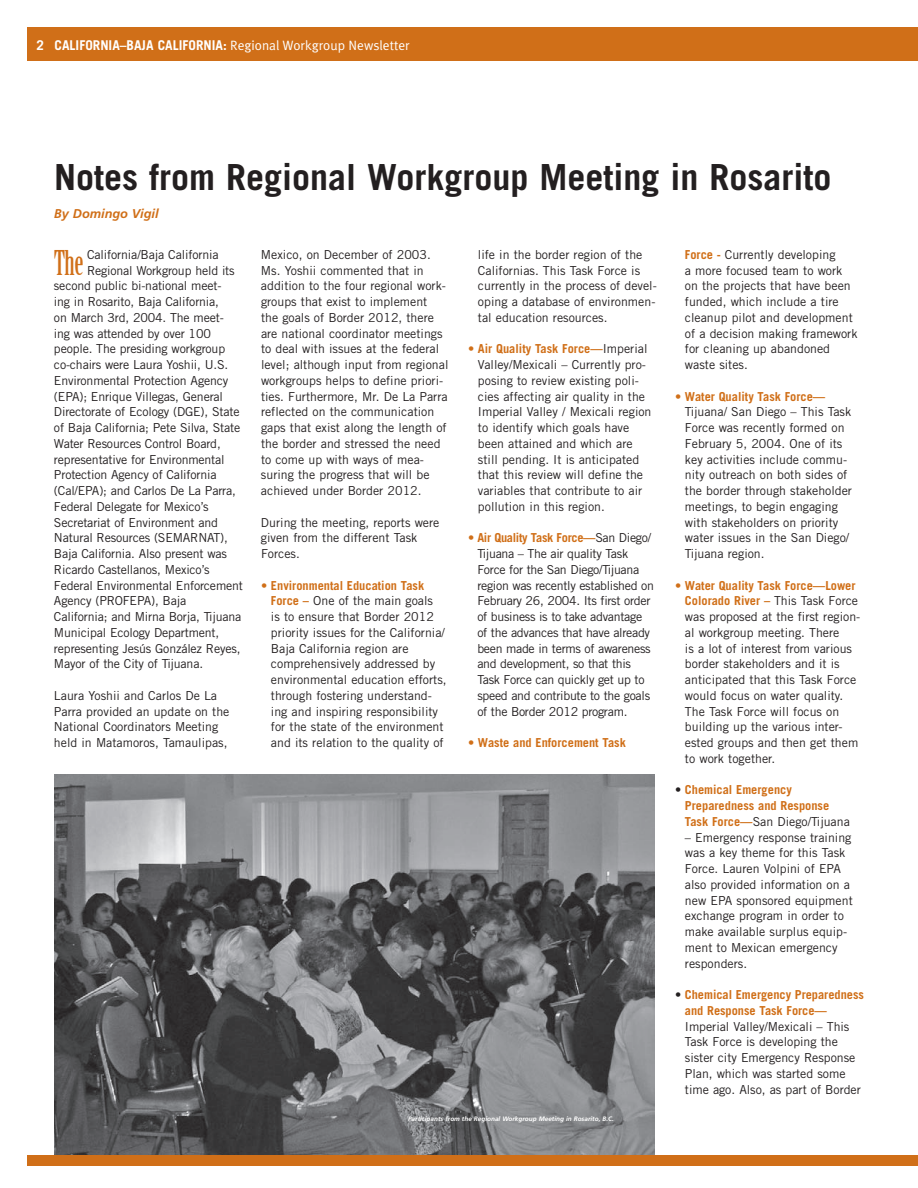
<style>
.page{position:relative;width:918px;height:1188px;background:#fff}
.page>*{position:absolute;margin:0;border:0;box-sizing:border-box;transform-origin:0 0}
.t1{font:700 36px "Trade Gothic";color:#231f20}
.t2{font:33.3px "Birch";color:#d06f18}
.t3{font:700 13.5px "Trade Gothic";color:#fff}
.t4{font:italic 700 12.75px "Frutiger";color:#d06f18}
.t5{font:12.3px/15.8px "Trade Gothic";color:#231f20}
.t6{font:12.3px/15.8px "Trade Gothic";letter-spacing:-.025em;color:#231f20}
.t7{font:700 12.3px/15.8px "Trade Gothic";color:#d06f18}
.t8{font:italic 700 6.45px "Frutiger";color:#fff}
.s1{font-family:"Meta Plus Normal";font-weight:400}
.s2{font-weight:700;color:#d06f18}
.s3{font-weight:400;color:#231f20}
</style>
<div class="page">
<div style="left:27px;top:27px;width:891px;height:34px;background:#d06f18"></div>
<img style="left:54px;top:774px;width:600px;height:381px">
<div style="left:27px;top:1155px;width:891px;height:11px;background:#d06f18"></div>
<p class="t3" style="left:37px;top:37px;width:375px">2 CALIFORNIA–BAJA CALIFORNIA: <span class="s1">Regional Workgroup Newsletter</span></p>
<h1 class="t1" style="left:54px;top:155px;width:779px">Notes from Regional Workgroup Meeting in Rosarito</h1>
<p class="t4" style="left:54px;top:206px;width:106px">By Domingo Vigil</p>
<h2 class="t2" style="left:54px;top:245px;width:31px">The</h2>
<p class="t5" style="left:87px;top:246px;width:133px">California/Baja California</p>
<p class="t5" style="left:87px;top:262px;width:149px">Regional Workgroup held its</p>
<p class="t5" style="left:54px;top:278px;width:169px">second public bi-national meet-</p>
<p class="t5" style="left:54px;top:294px;width:167px">ing in Rosarito, Baja California,</p>
<p class="t5" style="left:54px;top:309px;width:171px">on March 3rd, 2004. The meet-</p>
<p class="t5" style="left:54px;top:325px;width:158px">ing was attended by over 100</p>
<p class="t5" style="left:54px;top:341px;width:173px">people. The presiding workgroup</p>
<p class="t5" style="left:54px;top:357px;width:176px">co-chairs were Laura Yoshii, U.S.</p>
<p class="t5" style="left:54px;top:372px;width:176px">Environmental Protection Agency</p>
<p class="t5" style="left:54px;top:388px;width:171px">(EPA); Enrique Villegas, General</p>
<p class="t5" style="left:54px;top:404px;width:187px">Directorate of Ecology (DGE), State</p>
<p class="t5" style="left:54px;top:420px;width:188px">of Baja California; Pete Silva, State</p>
<p class="t5" style="left:54px;top:435px;width:168px">Water Resources Control Board,</p>
<p class="t5" style="left:54px;top:451px;width:172px">representative for Environmental</p>
<p class="t5" style="left:54px;top:467px;width:164px">Protection Agency of California</p>
<p class="t5" style="left:54px;top:483px;width:184px">(Cal/EPA); and Carlos De La Parra,</p>
<p class="t5" style="left:54px;top:498px;width:156px">Federal Delegate for Mexico’s</p>
<p class="t5" style="left:54px;top:514px;width:166px">Secretariat of Environment and</p>
<p class="t5" style="left:54px;top:530px;width:175px">Natural Resources (SEMARNAT),</p>
<p class="t5" style="left:54px;top:546px;width:174px">Baja California. Also present was</p>
<p class="t5" style="left:54px;top:561px;width:157px">Ricardo Castellanos, Mexico’s</p>
<p class="t5" style="left:54px;top:577px;width:190px">Federal Environmental Enforcement</p>
<p class="t5" style="left:54px;top:593px;width:134px">Agency (PROFEPA), Baja</p>
<p class="t5" style="left:54px;top:609px;width:189px">California; and Mirna Borja, Tijuana</p>
<p class="t5" style="left:54px;top:624px;width:167px">Municipal Ecology Department,</p>
<p class="t5" style="left:54px;top:640px;width:188px">representing Jesús González Reyes,</p>
<p class="t5" style="left:54px;top:656px;width:151px">Mayor of the City of Tijuana.</p>
<p class="t5" style="left:54px;top:687px;width:177px">Laura Yoshii and Carlos De La<br>Parra provided an update on the<br>National Coordinators Meeting held in Matamoros, Tamaulipas,</p>
<p class="t5" style="left:261px;top:246px;width:189px">Mexico, on December of 2003.<br>Ms. Yoshii commented that in addition to the four regional work&shy;groups that exist to implement<br>the goals of Border 2012, there are national coordinator meetings to deal with issues at the federal level; although input from regional workgroups helps to define priori&shy;ties. Furthermore, Mr. De La Parra reflected on the communication gaps that exist along the length of the border and stressed the need to come up with ways of mea&shy;suring the progress that will be achieved under Border 2012.</p>
<p class="t5" style="left:261px;top:514px;width:180px">During the meeting, reports were given from the different Task<br>Forces.</p>
<p class="t5" style="left:271px;top:577px;width:177px;text-indent:-10px"><span class="s2">• Environmental Education Task<br>Force –</span> One of the main goals<br>is to ensure that Border 2012 priority issues for the California/<br>Baja California region are comprehensively addressed by environmental education efforts, through fostering understand&shy;ing and inspiring responsibility for the state of the environment and its relation to the quality of</p>
<p class="t5" style="left:478px;top:246px;width:180px">life in the border region of the<br>Californias. This Task Force is currently in the process of devel&shy;oping a database of environmen&shy;tal education resources.</p>
<p class="t5" style="left:478px;top:341px;width:175px;text-indent:-10px"><span class="s2">• Air Quality Task Force—</span>Imperial<br>Valley/Mexicali – Currently pro&shy;posing to review existing poli&shy;cies affecting air quality in the<br>Imperial Valley / Mexicali region to identify which goals have been attained and which are still pending. It is anticipated that this review will define the variables that contribute to air pollution in this region.</p>
<p class="t6" style="left:477px;top:530px;width:178px;text-indent:-9px"><span class="s2">• Air Quality Task Force—</span>San Diego/<br>Tijuana – The air quality Task<br>Force for the San Diego/Tijuana region was recently established on<br>February 26, 2004. Its first order of business is to take advantage of the advances that have already been made in terms of awareness and development, so that this<br>Task Force can quickly get up to speed and contribute to the goals of the Border 2012 program.</p>
<p class="t7" style="left:468px;top:735px;width:159px">• Waste and Enforcement Task</p>
<p class="t8" style="left:408px;top:1115px;width:207px">Participants from the Regional Workgroup Meeting in Rosarito, B.C.</p>
<p class="t5" style="left:685px;top:246px;width:174px"><span class="s2">Force -</span> Currently developing<br>a more focused team to work on the projects that have been funded, which include a tire cleanup pilot and development of a decision making framework for cleaning up abandoned waste sites.</p>
<p class="t7" style="left:675px;top:388px;width:152px">• Water Quality Task Force—</p>
<p class="t5" style="left:685px;top:404px;width:169px">Tijuana/ San Diego – This Task<br>Force was recently formed on<br>February 5, 2004. One of its key activities include commu&shy;nity outreach on both sides of the border through stakeholder meetings, to begin engaging with stakeholders on priority water issues in the San Diego/<br>Tijuana region.</p>
<p class="t5" style="left:685px;top:577px;width:177px;text-indent:-10px"><span class="s2">• Water Quality Task Force—Lower<br>Colorado River –</span> This Task Force was proposed at the first region&shy;al workgroup meeting. There<br>is a lot of interest from various border stakeholders and it is anticipated that this Task Force would focus on water quality.<br>The Task Force will focus on building up the various inter&shy;ested groups and then get them to work together.</p>
<p class="t7" style="left:685px;top:782px;width:166px;text-indent:-10px"><span class="s3">•</span> Chemical Emergency<br>Preparedness and Response<br>Task Force—<span class="s3">San Diego/Tijuana</span></p>
<p class="t5" style="left:685px;top:829px;width:169px">– Emergency response training was a key theme for this Task<br>Force. Lauren Volpini of EPA also provided information on a new EPA sponsored equipment exchange program in order to make available surplus equip&shy;ment to Mexican emergency responders.</p>
<p class="t7" style="left:685px;top:987px;width:181px;text-indent:-10px"><span class="s3">•</span> Chemical Emergency Preparedness and Response Task Force—</p>
<p class="t5" style="left:685px;top:1018px;width:177px">Imperial Valley/Mexicali – This<br>Task Force is developing the sister city Emergency Response<br>Plan, which was started some time ago. Also, as part of Border</p>
</div>
